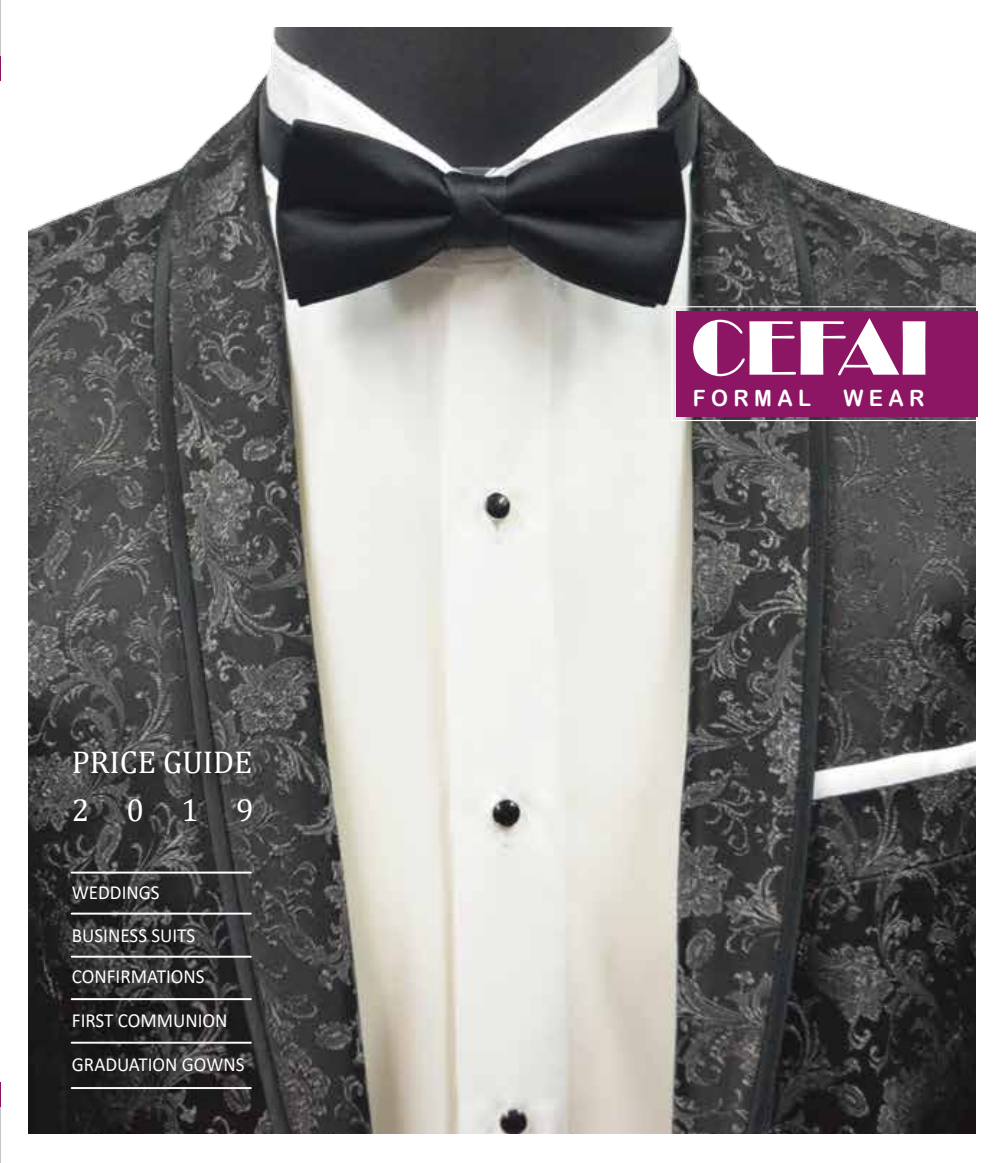
<style>
.page{position:relative;width:1004px;height:1163px;background:#fff}
.page>*{position:absolute;margin:0;border:0;box-sizing:border-box;transform-origin:0 0}
.t1{font:80px "Broadway";color:#fff;scale:.95 1}
.t2{font:31.8px/48.6px "Cambria";color:#fff}
.t3{font:22.4px "Arial Rounded MT Bold";color:#fff;scale:.95 1}
.t4{font:20px/43px "Calibri";color:#fdfdfd;scale:.95 1}
</style>
<div class="page">
<hr style="left:0;top:0;width:1px;height:1162px;background:#c3c5c8">
<hr style="left:0;top:57px;width:1px;height:1049px;background:#fff">
<svg style="left:0;top:1082px;width:1px;height:24px"></svg>
<img style="left:29px;top:28px;width:945px;height:1105px">
<div style="left:676px;top:311px;width:301px;height:105px;background:#8c1664"></div>
<div style="left:671px;top:306px;width:319px;height:115px;border:1px solid #fff"></div>
<img style="left:48px;top:722px;width:278px;height:213px">
<img style="left:46px;top:847px;width:242px;height:41px">
<img style="left:48px;top:857px;width:239px;height:31px">
<img style="left:46px;top:888px;width:242px;height:43px">
<img style="left:48px;top:900px;width:239px;height:31px">
<img style="left:46px;top:931px;width:242px;height:42px">
<img style="left:48px;top:941px;width:239px;height:32px">
<img style="left:46px;top:973px;width:242px;height:44px">
<img style="left:46px;top:1062px;width:242px;height:62px">
<img style="left:48px;top:986px;width:249px;height:44px">
<img style="left:48px;top:1030px;width:255px;height:85px">
<h2 class="t2" style="left:72px;top:737px;width:183px">PRICE GUIDE<br>2019</h2>
<p class="t4" style="left:72px;top:869px;width:131px">WEDDINGS<br>BUSINESS SUITS</p>
<p class="t4" style="left:72px;top:953px;width:141px">CONFIRMATIONS</p>
<p class="t4" style="left:72px;top:998px;width:165px">FIRST COMMUNION</p>
<p class="t4" style="left:72px;top:1042px;width:183px">GRADUATION GOWNS</p>
<h1 class="t1" style="left:691px;top:301px;width:253px">CEFAI</h1>
<p class="t3" style="left:692px;top:385px;width:126px">F O R M A L</p>
<p class="t3" style="left:843px;top:385px;width:87px">W E A R</p>
</div>
